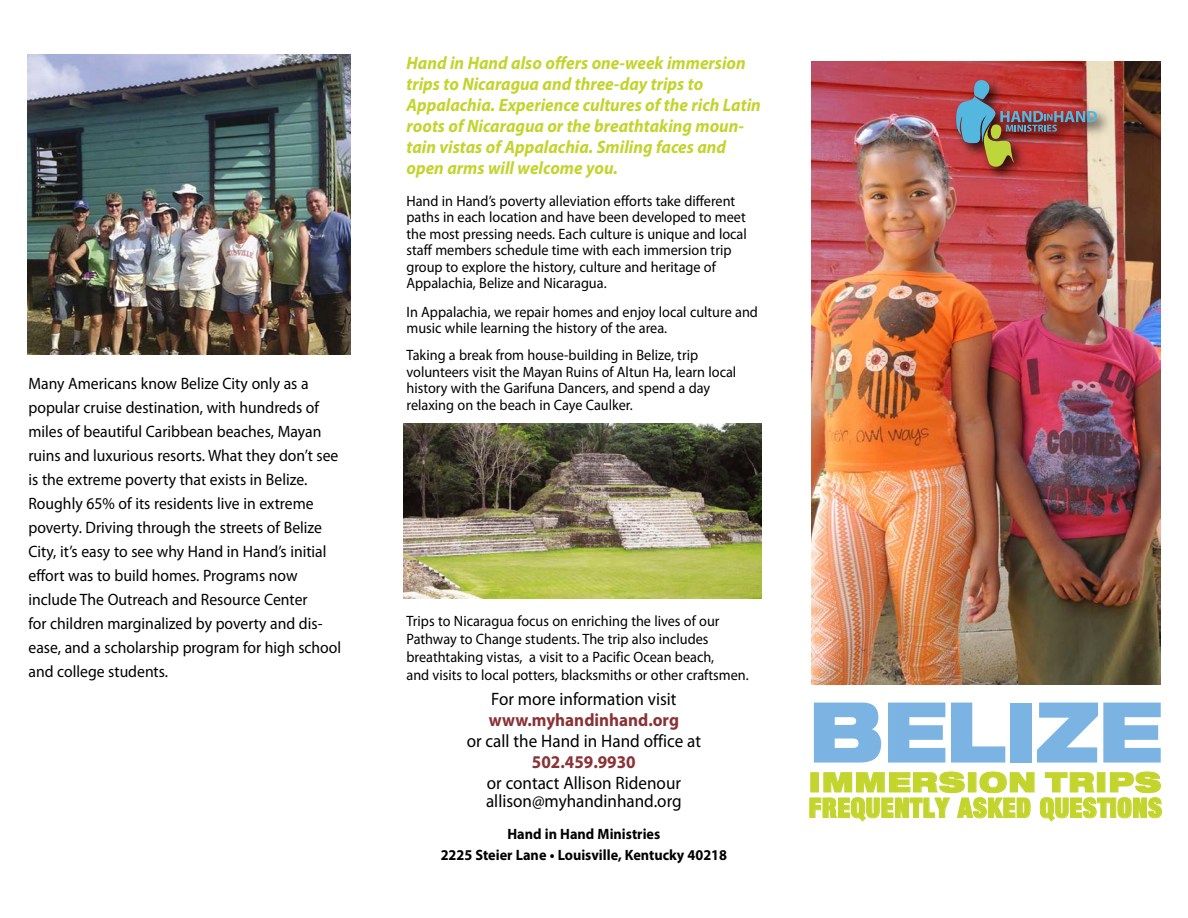
<style>
.page{position:relative;width:1188px;height:918px;background:#fff}
.page>*{position:absolute;margin:0;border:0;box-sizing:border-box;transform-origin:0 0}
.t1{font:900 expanded 84px "Helvetica Neue";letter-spacing:-.02em;color:#7bb3e3;scale:.9 1}
.t2{font:900 expanded 27px "Helvetica Neue";letter-spacing:.025em;color:#c3d42d;scale:.95 1}
.t3{font:900 expanded 27px "Helvetica Neue";letter-spacing:.05em;color:#c3d42d}
.t4{font:italic 700 18px/21px "Myriad Pro";color:#c3d42d;scale:.95 1}
.t5{font:18px/18px "Myriad Pro";color:#000;scale:.95 1}
.t6{font:700 18px "Myriad Pro";color:#8a3235;scale:.95 1}
.t7{font:16.5px/24px "Myriad Pro";color:#000;scale:.95 1}
.t8{font:15px/16.5px "Myriad Pro";color:#000;scale:.95 1}
.t9{font:700 15px/21px "Myriad Pro";color:#000;text-align:center;scale:.95 1}
</style>
<div class="page">
<img style="left:27px;top:54px;width:324px;height:300px">
<img style="left:811px;top:62px;width:349px;height:623px">
<img style="left:890px;top:61px;width:271px;height:167px">
<img style="left:956px;top:80px;width:141px;height:87px">
<img style="left:404px;top:424px;width:357px;height:175px">
<p class="t7" style="left:28px;top:372px;width:331px">Many Americans know Belize City only as a popular cruise destination, with hundreds of miles of beautiful Caribbean beaches, Mayan ruins and luxurious resorts. What they don’t see is the extreme poverty that exists in Belize.<br>Roughly 65% of its residents live in extreme poverty. Driving through the streets of Belize City, it’s easy to see why Hand in Hand’s initial effort was to build homes. Programs now include The Outreach and Resource Center<br>for children marginalized by poverty and dis&shy;ease, and a scholarship program for high school and college students.</p>
<p class="t4" style="left:406px;top:54px;width:375px">Hand in Hand also offers one-week immersion trips to Nicaragua and three-day trips to Appalachia. Experience cultures of the rich Latin roots of Nicaragua or the breathtaking moun&shy;tain vistas of Appalachia. Smiling faces and open arms will welcome you.</p>
<p class="t8" style="left:406px;top:193px;width:360px">Hand in Hand’s poverty alleviation efforts take different paths in each location and have been developed to meet the most pressing needs. Each culture is unique and local staff members schedule time with each immersion trip group to explore the history, culture and heritage of Appalachia, Belize and Nicaragua.</p>
<p class="t8" style="left:406px;top:304px;width:371px">In Appalachia, we repair homes and enjoy local culture and music while learning the history of the area.</p>
<p class="t8" style="left:406px;top:348px;width:349px">Taking a break from house-building in Belize, trip volunteers visit the Mayan Ruins of Altun Ha, learn local history with the Garifuna Dancers, and spend a day relaxing on the beach in Caye Caulker.</p>
<p class="t8" style="left:406px;top:613px;width:362px;line-height:18px">Trips to Nicaragua focus on enriching the lives of our Pathway to Change students. The trip also includes breathtaking vistas, a visit to a Pacific Ocean beach,<br>and visits to local potters, blacksmiths or other craftsmen.</p>
<p class="t5" style="left:491px;top:691px;width:197px">For more information visit</p>
<p class="t6" style="left:489px;top:713px;width:202px">www.myhandinhand.org</p>
<p class="t5" style="left:467px;top:733px;width:248px">or call the Hand in Hand office at</p>
<p class="t6" style="left:532px;top:755px;width:111px">502.459.9930</p>
<p class="t5" style="left:486px;top:775px;width:207px">or contact Allison Ridenour allison@myhandinhand.org</p>
<p class="t9" style="left:441px;top:824px;width:303px">Hand in Hand Ministries<br>2225 Steier Lane • Louisville, Kentucky 40218</p>
<h1 class="t1" style="left:809px;top:700px;width:395px">BELIZE</h1>
<h2 class="t3" style="left:809px;top:772px;width:354px">IMMERSION TRIPS</h2>
<h2 class="t2" style="left:809px;top:798px;width:373px">FREQUENTLY ASKED QUESTIONS</h2>
</div>
